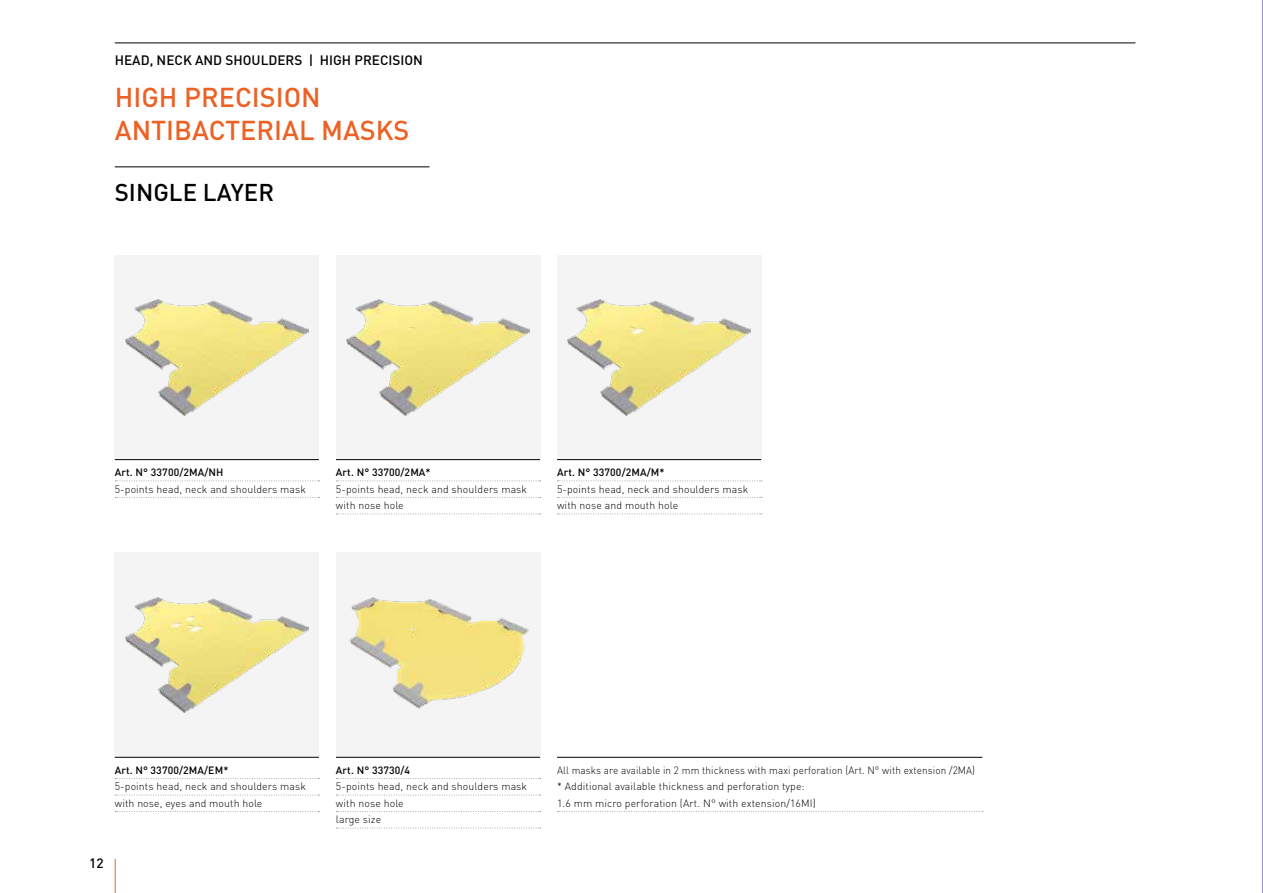
<style>
.page{position:relative;width:1263px;height:893px;background:#fff}
.page>*{position:absolute;margin:0;border:0;box-sizing:border-box;transform-origin:0 0}
.t1{font:500 27px/32.4px "DIN";color:#ec6225}
.t2{font:500 24px "DIN";color:#000}
.t3{font:500 13.5px "DIN";color:#000}
.t4{font:300 10.5px/16.5px "DIN";letter-spacing:.01em;color:#000}
.t5{font:300 10.5px/16.5px "DIN";letter-spacing:.01em;color:#000;scale:.95 1}
.t6{font:500 10.5px "DIN";letter-spacing:.01em;color:#000}
</style>
<div class="page">
<hr style="left:115px;top:859px;width:1px;height:34px;background:#ec6225">
<div style="left:336px;top:553px;width:204px;height:204px;background:#f4f4f4"></div>
<img style="left:349px;top:597px;width:180px;height:112px">
<hr style="left:115px;top:166px;width:314px;height:1px;background:#000">
<div style="left:115px;top:553px;width:204px;height:204px;background:#f4f4f4"></div>
<img style="left:125px;top:597px;width:183px;height:116px">
<div style="left:336px;top:255px;width:204px;height:204px;background:#f4f4f4"></div>
<img style="left:346px;top:299px;width:184px;height:116px">
<div style="left:557px;top:255px;width:204px;height:204px;background:#f4f4f4"></div>
<img style="left:567px;top:299px;width:184px;height:116px">
<div style="left:115px;top:255px;width:204px;height:204px;background:#f4f4f4"></div>
<img style="left:125px;top:299px;width:183px;height:116px">
<svg style="left:336px;top:778px;width:205px;height:1px"></svg>
<svg style="left:336px;top:795px;width:205px;height:1px"></svg>
<svg style="left:336px;top:811px;width:205px;height:1px"></svg>
<svg style="left:336px;top:828px;width:205px;height:1px"></svg>
<svg style="left:557px;top:480px;width:205px;height:1px"></svg>
<svg style="left:557px;top:497px;width:205px;height:1px"></svg>
<svg style="left:557px;top:513px;width:205px;height:1px"></svg>
<svg style="left:115px;top:778px;width:205px;height:1px"></svg>
<svg style="left:115px;top:795px;width:205px;height:1px"></svg>
<svg style="left:115px;top:811px;width:205px;height:1px"></svg>
<svg style="left:336px;top:480px;width:205px;height:1px"></svg>
<svg style="left:336px;top:497px;width:205px;height:1px"></svg>
<svg style="left:336px;top:513px;width:205px;height:1px"></svg>
<svg style="left:557px;top:811px;width:426px;height:1px"></svg>
<svg style="left:115px;top:480px;width:205px;height:1px"></svg>
<svg style="left:115px;top:497px;width:205px;height:1px"></svg>
<hr style="left:115px;top:757px;width:204px;height:1px;background:#000">
<hr style="left:336px;top:459px;width:204px;height:1px;background:#000">
<hr style="left:336px;top:757px;width:204px;height:1px;background:#000">
<hr style="left:557px;top:459px;width:204px;height:1px;background:#000">
<hr style="left:557px;top:757px;width:425px;height:1px;background:#000">
<hr style="left:115px;top:459px;width:204px;height:1px;background:#000">
<hr style="left:115px;top:43px;width:1020px;height:1px;background:#000">
<svg style="left:1262px;top:0;width:1px;height:893px"></svg>
<p class="t3" style="left:115px;top:51px;width:310px">HEAD, NECK AND SHOULDERS | HIGH PRECISION</p>
<h1 class="t1" style="left:115px;top:80px;width:296px">HIGH PRECISION<br>ANTIBACTERIAL MASKS</h1>
<h2 class="t2" style="left:115px;top:177px;width:161px">SINGLE LAYER</h2>
<p class="t6" style="left:115px;top:466px;width:110px">Art. N° 33700/2MA/NH</p>
<p class="t4" style="left:115px;top:481px;width:193px">5-points head, neck and shoulders mask</p>
<p class="t6" style="left:336px;top:466px;width:96px">Art. N° 33700/2MA*</p>
<p class="t4" style="left:336px;top:481px;width:193px">5-points head, neck and shoulders mask with nose hole</p>
<p class="t6" style="left:557px;top:466px;width:109px">Art. N° 33700/2MA/M*</p>
<p class="t4" style="left:557px;top:481px;width:193px">5-points head, neck and shoulders mask with nose and mouth hole</p>
<p class="t6" style="left:115px;top:763px;width:115px">Art. N° 33700/2MA/EM*</p>
<p class="t4" style="left:115px;top:778px;width:193px">5-points head, neck and shoulders mask with nose, eyes and mouth hole</p>
<p class="t3" style="left:89px;top:855px;width:16px">12</p>
<p class="t6" style="left:336px;top:763px;width:76px">Art. N° 33730/4</p>
<p class="t4" style="left:336px;top:778px;width:193px">5-points head, neck and shoulders mask with nose hole<br>large size</p>
<p class="t5" style="left:557px;top:762px;width:441px">All masks are available in 2 mm thickness with maxi perforation (Art. N° with extension /2MA) * Additional available thickness and perforation type:<br>1.6 mm micro perforation (Art. N° with extension/16MI)</p>
</div>
